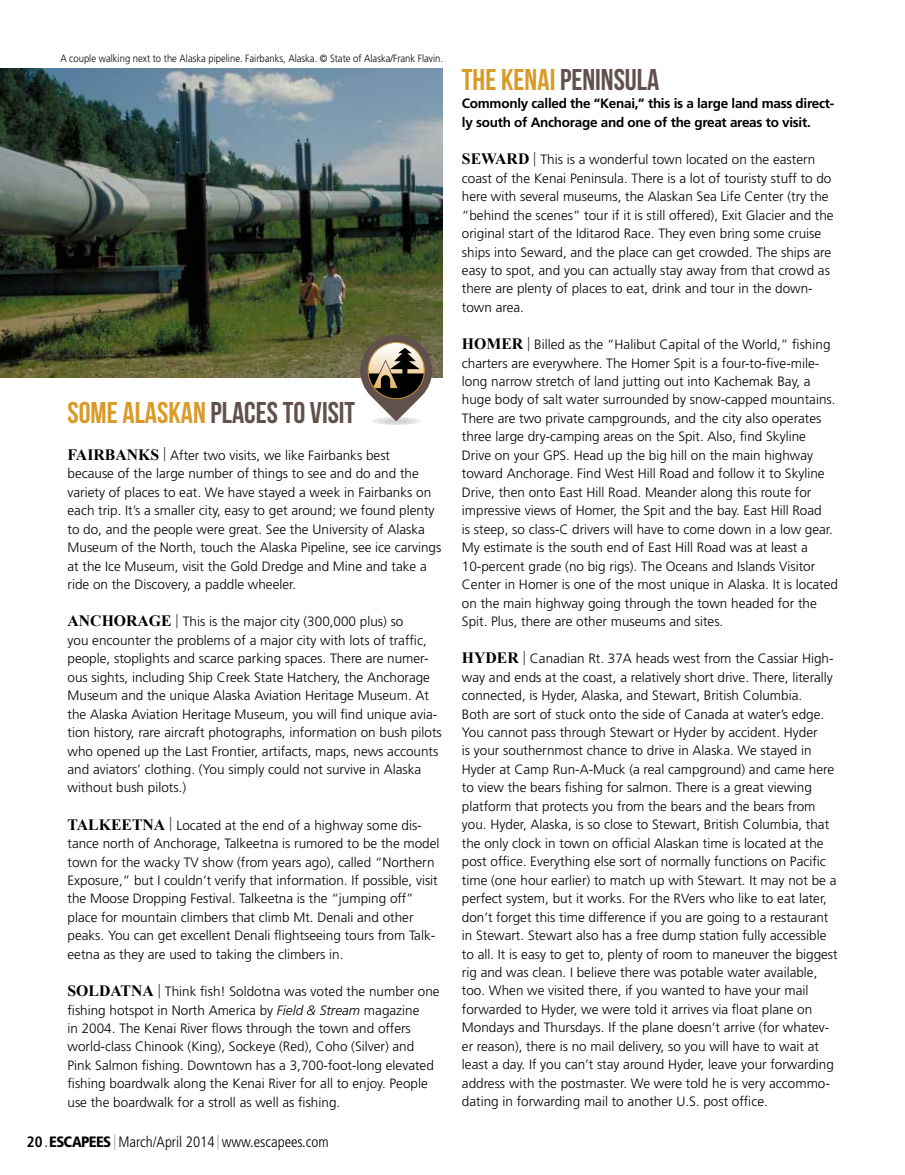
<style>
.page{position:relative;width:905px;height:1175px;background:#fff}
.page>*{position:absolute;margin:0;border:0;box-sizing:border-box;transform-origin:0 0}
.t1{font:30px "Bebas Neue";color:#61514d}
.t2{font:300 condensed 15px "Frutiger";color:#000}
.t3{font:300 13.5px/18.5px "Frutiger";color:#000}
.t4{font:700 13.5px/18.6px "Frutiger";letter-spacing:-.02em;color:#000}
.t5{font:300 10.5px "Frutiger";color:#000;scale:.9 1}
.s1{color:#d99a28}
.s2{font-family:"Times New Roman";font-weight:700;font-size:15.75px}
.s3{font-family:"Times New Roman";font-weight:400;font-size:15.75px}
.s4{font-style:italic}
.s5{font-weight:700}
.s6{font-weight:900}
.s7{color:#939598}
</style>
<div class="page">
<img style="left:0;top:68px;width:442px;height:309px">
<svg style="left:370px;top:416px;width:52px;height:9px"></svg>
<svg style="left:357px;top:331px;width:78px;height:90px"></svg>
<p class="t5" style="left:60px;top:53px;width:426px">A couple walking next to the Alaska pipeline. Fairbanks, Alaska. © State of Alaska/Frank Flavin.</p>
<h1 class="t1" style="left:68px;top:396px;width:289px"><span class="s1">SOME ALASKAN</span> PLACES TO VISIT</h1>
<p class="t3" style="left:67px;top:446px;width:375px"><span class="s2">FAIRBANKS</span> <span class="s3">|</span> After two visits, we like Fairbanks best<br>because of the large number of things to see and do and the variety of places to eat. We have stayed a week in Fairbanks on each trip. It’s a smaller city, easy to get around; we found plenty to do, and the people were great. See the University of Alaska Museum of the North, touch the Alaska Pipeline, see ice carvings at the Ice Museum, visit the Gold Dredge and Mine and take a ride on the Discovery, a paddle wheeler.</p>
<p class="t3" style="left:68px;top:612px;width:376px"><span class="s2">ANCHORAGE</span> <span class="s3">|</span> This is the major city (300,000 plus) so<br>you encounter the problems of a major city with lots of traffic, people, stoplights and scarce parking spaces. There are numer&shy;ous sights, including Ship Creek State Hatchery, the Anchorage Museum and the unique Alaska Aviation Heritage Museum. At the Alaska Aviation Heritage Museum, you will find unique avia&shy;tion history, rare aircraft photographs, information on bush pilots who opened up the Last Frontier, artifacts, maps, news accounts and aviators’ clothing. (You simply could not survive in Alaska without bush pilots.)</p>
<p class="t3" style="left:68px;top:816px;width:373px"><span class="s2">TALKEETNA</span> <span class="s3">|</span> Located at the end of a highway some dis&shy;tance north of Anchorage, Talkeetna is rumored to be the model town for the wacky TV show (from years ago), called “Northern Exposure,” but I couldn’t verify that information. If possible, visit the Moose Dropping Festival. Talkeetna is the “jumping off” place for mountain climbers that climb Mt. Denali and other peaks. You can get excellent Denali flightseeing tours from Talk&shy;eetna as they are used to taking the climbers in.</p>
<p class="t3" style="left:68px;top:982px;width:373px"><span class="s2">SOLDATNA</span> <span class="s3">|</span> Think fish! Soldotna was voted the number one fishing hotspot in North America by <span class="s4">Field &amp; Stream</span> magazine<br>in 2004. The Kenai River flows through the town and offers world-class Chinook (King), Sockeye (Red), Coho (Silver) and Pink Salmon fishing. Downtown has a 3,700-foot-long elevated fishing boardwalk along the Kenai River for all to enjoy. People use the boardwalk for a stroll as well as fishing.</p>
<p class="t2" style="left:27px;top:1133px;width:303px"><span class="s5">20</span>.<span class="s6">ESCAPEES</span><span class="s7">|</span>March/April 2014 <span class="s7">|</span>www.escapees.com</p>
<h1 class="t1" style="left:462px;top:63px;width:199px"><span class="s1">THE KENAI</span> PENINSULA</h1>
<p class="t4" style="left:462px;top:94px;width:374px">Commonly called the “Kenai,” this is a large land mass direct&shy;ly south of Anchorage and one of the great areas to visit.</p>
<p class="t3" style="left:462px;top:150px;width:373px"><span class="s2">SEWARD</span> <span class="s3">|</span> This is a wonderful town located on the eastern coast of the Kenai Peninsula. There is a lot of touristy stuff to do here with several museums, the Alaskan Sea Life Center (try the “behind the scenes” tour if it is still offered), Exit Glacier and the original start of the Iditarod Race. They even bring some cruise ships into Seward, and the place can get crowded. The ships are easy to spot, and you can actually stay away from that crowd as there are plenty of places to eat, drink and tour in the down&shy;town area.</p>
<p class="t3" style="left:462px;top:335px;width:377px"><span class="s2">HOMER</span> <span class="s3">|</span> Billed as the “Halibut Capital of the World,” fishing charters are everywhere. The Homer Spit is a four-to-five-mile&shy;long narrow stretch of land jutting out into Kachemak Bay, a huge body of salt water surrounded by snow-capped mountains.<br>There are two private campgrounds, and the city also operates three large dry-camping areas on the Spit. Also, find Skyline Drive on your GPS. Head up the big hill on the main highway toward Anchorage. Find West Hill Road and follow it to Skyline Drive, then onto East Hill Road. Meander along this route for impressive views of Homer, the Spit and the bay. East Hill Road<br>is steep, so class-C drivers will have to come down in a low gear.<br>My estimate is the south end of East Hill Road was at least a 10-percent grade (no big rigs). The Oceans and Islands Visitor Center in Homer is one of the most unique in Alaska. It is located on the main highway going through the town headed for the Spit. Plus, there are other museums and sites.</p>
<p class="t3" style="left:462px;top:649px;width:377px"><span class="s2">HYDER</span> <span class="s3">|</span> Canadian Rt. 37A heads west from the Cassiar High&shy;way and ends at the coast, a relatively short drive. There, literally connected, is Hyder, Alaska, and Stewart, British Columbia.<br>Both are sort of stuck onto the side of Canada at water’s edge.<br>You cannot pass through Stewart or Hyder by accident. Hyder<br>is your southernmost chance to drive in Alaska. We stayed in Hyder at Camp Run-A-Muck (a real campground) and came here to view the bears fishing for salmon. There is a great viewing platform that protects you from the bears and the bears from you. Hyder, Alaska, is so close to Stewart, British Columbia, that the only clock in town on official Alaskan time is located at the post office. Everything else sort of normally functions on Pacific time (one hour earlier) to match up with Stewart. It may not be a perfect system, but it works. For the RVers who like to eat later, don’t forget this time difference if you are going to a restaurant in Stewart. Stewart also has a free dump station fully accessible to all. It is easy to get to, plenty of room to maneuver the biggest rig and was clean. I believe there was potable water available, too. When we visited there, if you wanted to have your mail forwarded to Hyder, we were told it arrives via float plane on Mondays and Thursdays. If the plane doesn’t arrive (for whatev&shy;er reason), there is no mail delivery, so you will have to wait at least a day. If you can’t stay around Hyder, leave your forwarding address with the postmaster. We were told he is very accommo&shy;dating in forwarding mail to another U.S. post office.</p>
</div>
